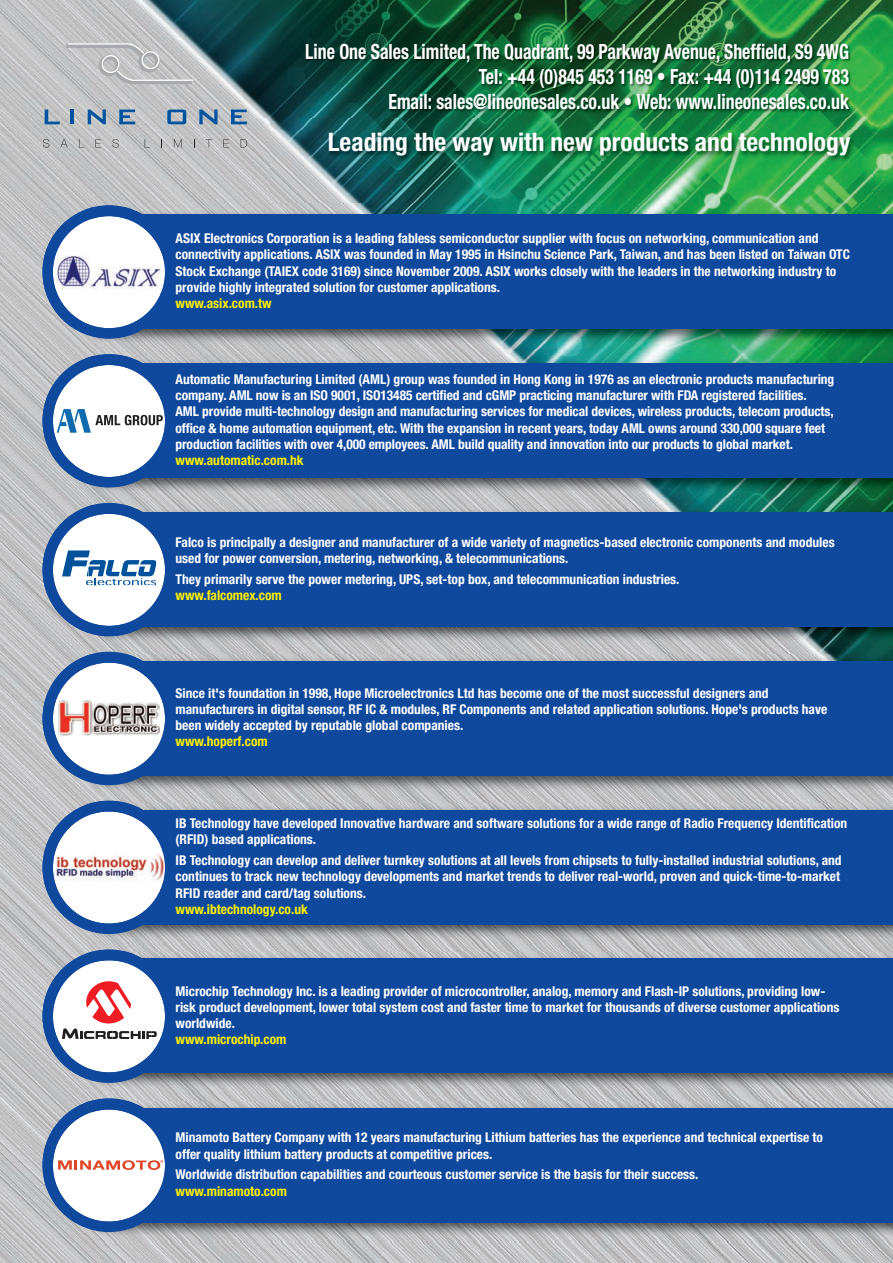
<style>
.page{position:relative;width:893px;height:1263px;background:#fff}
.page>*{position:absolute;margin:0;border:0;box-sizing:border-box;transform-origin:0 0}
.t1{font:700 condensed 25.5px "Helvetica Neue";color:#fff}
.t2{font:700 condensed 21px/25.2px "Helvetica Neue";color:#fff;text-align:right;scale:.85 1}
.t3{font:700 condensed 13.5px/16.2px "Helvetica Neue";color:#fff}
.t4{font:700 condensed 13.5px "Helvetica Neue";color:#fff101}
</style>
<div class="page">
<img style="left:0;top:0;width:893px;height:1263px">
<img style="left:243px;top:36px;width:624px;height:93px">
<img style="left:271px;top:129px;width:601px;height:73px">
<svg style="left:867px;top:118px;width:5px;height:11px"></svg>
<img style="left:85px;top:952px;width:808px;height:141px">
<div style="left:92px;top:958px;width:801px;height:115px;background:#0f499d"></div>
<svg style="left:42px;top:949px;width:134px;height:134px"></svg>
<img style="left:85px;top:803px;width:808px;height:141px">
<div style="left:92px;top:810px;width:801px;height:114px;background:#0f499d"></div>
<svg style="left:42px;top:800px;width:134px;height:134px"></svg>
<img style="left:85px;top:654px;width:808px;height:141px">
<div style="left:92px;top:661px;width:801px;height:115px;background:#0f499d"></div>
<svg style="left:42px;top:652px;width:134px;height:133px"></svg>
<img style="left:85px;top:505px;width:808px;height:141px">
<div style="left:92px;top:512px;width:801px;height:115px;background:#0f499d"></div>
<svg style="left:42px;top:503px;width:134px;height:133px"></svg>
<img style="left:85px;top:356px;width:808px;height:141px">
<div style="left:92px;top:363px;width:801px;height:115px;background:#0f499d"></div>
<svg style="left:42px;top:354px;width:134px;height:133px"></svg>
<img style="left:85px;top:208px;width:808px;height:141px">
<div style="left:92px;top:214px;width:801px;height:115px;background:#0f499d"></div>
<svg style="left:42px;top:205px;width:134px;height:134px"></svg>
<svg style="left:43px;top:139px;width:6px;height:9px"></svg>
<svg style="left:60px;top:139px;width:8px;height:8px"></svg>
<svg style="left:79px;top:139px;width:5px;height:8px"></svg>
<svg style="left:95px;top:139px;width:6px;height:8px"></svg>
<svg style="left:112px;top:139px;width:7px;height:9px"></svg>
<svg style="left:145px;top:139px;width:5px;height:8px"></svg>
<svg style="left:174px;top:139px;width:8px;height:8px"></svg>
<svg style="left:206px;top:139px;width:6px;height:8px"></svg>
<svg style="left:223px;top:139px;width:6px;height:8px"></svg>
<svg style="left:241px;top:139px;width:6px;height:8px"></svg>
<svg style="left:45px;top:110px;width:15px;height:14px"></svg>
<hr style="left:71px;top:110px;width:3px;height:14px;background:#0153a0">
<svg style="left:88px;top:110px;width:18px;height:14px"></svg>
<svg style="left:119px;top:110px;width:16px;height:14px"></svg>
<svg style="left:167px;top:110px;width:19px;height:14px"></svg>
<svg style="left:199px;top:110px;width:19px;height:14px"></svg>
<svg style="left:231px;top:110px;width:16px;height:14px"></svg>
<svg style="left:62px;top:43px;width:134px;height:43px;background:#c3c3c5"></svg>
<img style="left:85px;top:1101px;width:808px;height:141px">
<div style="left:92px;top:1108px;width:801px;height:114px;background:#0f499d"></div>
<svg style="left:42px;top:1098px;width:134px;height:134px"></svg>
<h2 class="t2" style="left:305px;top:41px;width:641px">Line One Sales Limited, The Quadrant, 99 Parkway Avenue, Sheffield, S9 4WG<br>Tel: +44 (0)845 453 1169 • Fax: +44 (0)114 2499 783<br>Email: sales@lineonesales.co.uk • Web: www.lineonesales.co.uk</h2>
<h1 class="t1" style="left:328px;top:121px;width:524px">Leading the way with new products and technology</h1>
<p class="t3" style="left:176px;top:232px;width:676px">ASIX Electronics Corporation is a leading fabless semiconductor supplier with focus on networking, communication and connectivity applications. ASIX was founded in May 1995 in Hsinchu Science Park, Taiwan, and has been listed on Taiwan OTC Stock Exchange (TAIEX code 3169) since November 2009. ASIX works closely with the leaders in the networking industry to provide highly integrated solution for customer applications.</p>
<p class="t4" style="left:176px;top:298px;width:98px">www.asix.com.tw</p>
<p class="t3" style="left:176px;top:372px;width:660px">Automatic Manufacturing Limited (AML) group was founded in Hong Kong in 1976 as an electronic products manufacturing company. AML now is an ISO 9001, ISO13485 certified and cGMP practicing manufacturer with FDA registered facilities.<br>AML provide multi-technology design and manufacturing services for medical devices, wireless products, telecom products, office &amp; home automation equipment, etc. With the expansion in recent years, today AML owns around 330,000 square feet production facilities with over 4,000 employees. AML build quality and innovation into our products to global market.</p>
<p class="t4" style="left:176px;top:455px;width:130px">www.automatic.com.hk</p>
<p class="t3" style="left:176px;top:535px;width:661px">Falco is principally a designer and manufacturer of a wide variety of magnetics-based electronic components and modules used for power conversion, metering, networking, &amp; telecommunications.</p>
<p class="t3" style="left:176px;top:572px;width:505px">They primarily serve the power metering, UPS, set-top box, and telecommunication industries.</p>
<p class="t4" style="left:176px;top:590px;width:108px">www.falcomex.com</p>
<p class="t3" style="left:176px;top:686px;width:653px">Since it's foundation in 1998, Hope Microelectronics Ltd has become one of the most successful designers and manufacturers in digital sensor, RF IC &amp; modules, RF Components and related application solutions. Hope's products have been widely accepted by reputable global companies.</p>
<p class="t4" style="left:176px;top:737px;width:94px">www.hoperf.com</p>
<p class="t3" style="left:176px;top:816px;width:673px">IB Technology have developed Innovative hardware and software solutions for a wide range of Radio Frequency Identification (RFID) based applications.</p>
<p class="t3" style="left:176px;top:853px;width:668px;text-align:justify">IB Technology can develop and deliver turnkey solutions at all levels from chipsets to fully-installed industrial solutions, and continues to track new technology developments and market trends to deliver real-world, proven and quick-time-to-market RFID reader and card/tag solutions.</p>
<p class="t4" style="left:176px;top:904px;width:134px">www.ibtechnology.co.uk</p>
<p class="t3" style="left:176px;top:984px;width:665px">Microchip Technology Inc. is a leading provider of microcontroller, analog, memory and Flash-IP solutions, providing low&shy;risk product development, lower total system cost and faster time to market for thousands of diverse customer applications worldwide.</p>
<p class="t4" style="left:176px;top:1034px;width:112px">www.microchip.com</p>
<p class="t3" style="left:176px;top:1131px;width:649px">Minamoto Battery Company with 12 years manufacturing Lithium batteries has the experience and technical expertise to offer quality lithium battery products at competitive prices.</p>
<p class="t3" style="left:176px;top:1168px;width:524px">Worldwide distribution capabilities and courteous customer service is the basis for their success.</p>
<p class="t4" style="left:176px;top:1186px;width:113px">www.minamoto.com</p>
</div>
